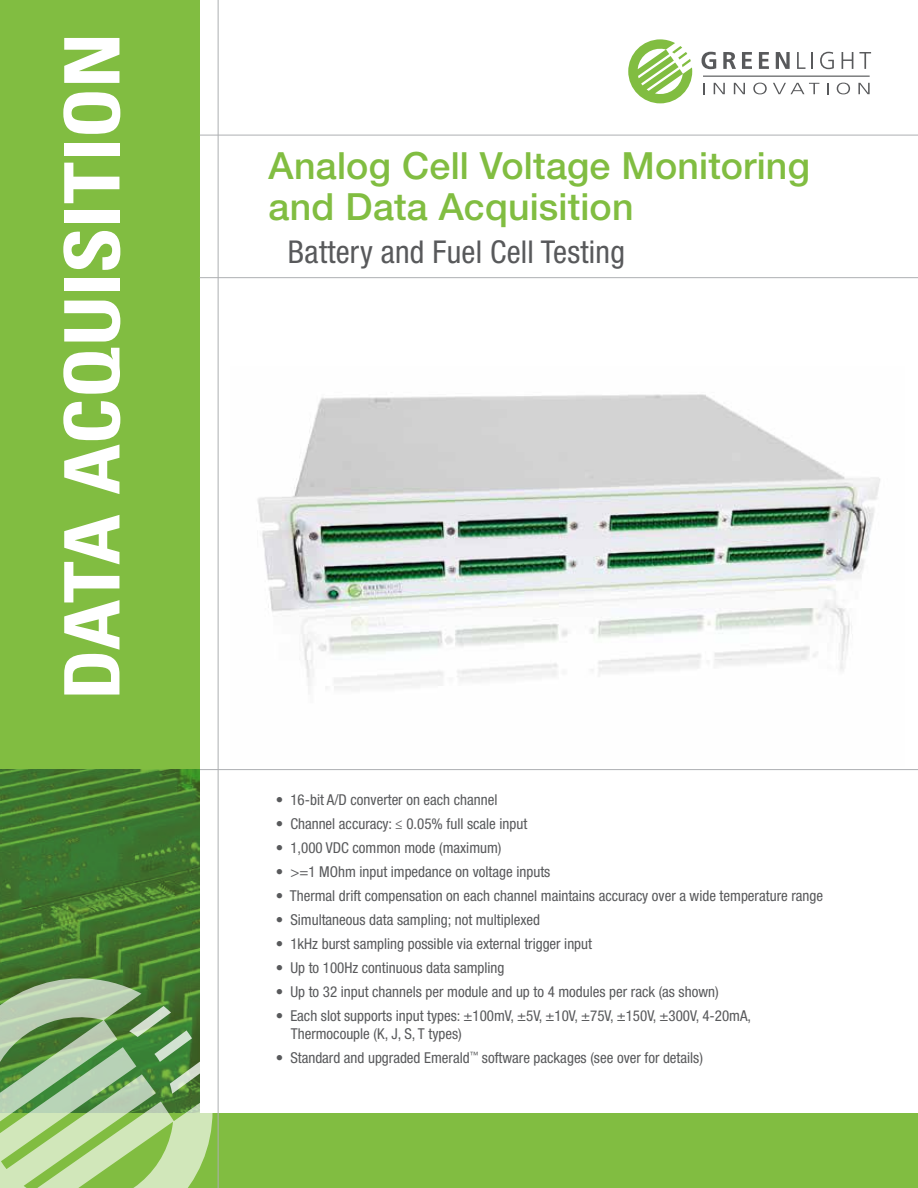
<style>
.page{position:relative;width:918px;height:1188px;background:#fff}
.page>*{position:absolute;margin:0;border:0;box-sizing:border-box;transform-origin:0 0}
.t1{font:700 condensed 76.5px "Univers LT Std";letter-spacing:-.01em;color:#fff;scale:1.09 1}
.t2{font:500 37.5px/40.5px "Helvetica Neue LT Std";letter-spacing:.005em;color:#81bd41}
.t3{font:condensed 31.5px "Helvetica Neue LT Std";letter-spacing:.005em;color:#58595b}
.t4{font:condensed 15px/18px "Helvetica Neue LT Std";color:#58595b}
</style>
<div class="page">
<hr style="left:0;top:769px;width:918px;height:1px;background:#adafb2">
<img style="left:257px;top:394px;width:623px;height:296px">
<div style="left:0;top:0;width:200px;height:1147px;background:#81bd41"></div>
<img style="left:0;top:770px;width:200px;height:208px">
<hr style="left:200px;top:135px;width:718px;height:1px;background:#adafb2">
<hr style="left:200px;top:277px;width:718px;height:1px;background:#adafb2">
<div style="left:0;top:1114px;width:918px;height:74px;background:#81bd41"></div>
<svg style="left:0;top:978px;width:213px;height:210px"></svg>
<svg style="left:129px;top:1006px;width:78px;height:88px;background:#71a066"></svg>
<hr style="left:218px;top:0;width:1px;height:1188px;background:#adafb2">
<svg style="left:702px;top:52px;width:14px;height:17px"></svg>
<svg style="left:723px;top:52px;width:13px;height:17px"></svg>
<svg style="left:742px;top:52px;width:10px;height:17px"></svg>
<svg style="left:759px;top:52px;width:10px;height:17px"></svg>
<svg style="left:776px;top:52px;width:14px;height:17px"></svg>
<svg style="left:797px;top:52px;width:16px;height:17px"></svg>
<svg style="left:820px;top:52px;width:14px;height:17px"></svg>
<svg style="left:842px;top:52px;width:11px;height:17px"></svg>
<svg style="left:859px;top:52px;width:12px;height:17px"></svg>
<svg style="left:703px;top:83px;width:2px;height:11px"></svg>
<svg style="left:714px;top:83px;width:11px;height:11px"></svg>
<svg style="left:734px;top:83px;width:11px;height:11px"></svg>
<svg style="left:753px;top:83px;width:14px;height:11px"></svg>
<svg style="left:773px;top:83px;width:46px;height:11px"></svg>
<svg style="left:837px;top:83px;width:13px;height:11px"></svg>
<svg style="left:858px;top:83px;width:12px;height:11px"></svg>
<hr style="left:703px;top:76px;width:167px;height:1px;background:#58595b">
<svg style="left:628px;top:39px;width:64px;height:64px"></svg>
<h1 class="t1" style="left:45px;top:700px;width:614px;rotate:-90deg">DATA ACQUISITION</h1>
<h2 class="t2" style="left:269px;top:145px;width:543px">Analog Cell Voltage Monitoring and Data Acquisition</h2>
<h3 class="t3" style="left:288px;top:233px;width:339px">Battery and Fuel Cell Testing</h3>
<p class="t4" style="left:276px;top:791px;width:223px">• 16-bit A/D converter on each channel</p>
<p class="t4" style="left:276px;top:815px;width:253px">• Channel accuracy: ≤ 0.05% full scale input</p>
<p class="t4" style="left:276px;top:839px;width:227px">• 1,000 VDC common mode (maximum)</p>
<p class="t4" style="left:276px;top:863px;width:276px">• &gt;=1 MOhm input impedance on voltage inputs</p>
<p class="t4" style="left:276px;top:887px;width:549px">• Thermal drift compensation on each channel maintains accuracy over a wide temperature range</p>
<p class="t4" style="left:276px;top:911px;width:266px">• Simultaneous data sampling; not multiplexed</p>
<p class="t4" style="left:276px;top:935px;width:318px">• 1kHz burst sampling possible via external trigger input</p>
<p class="t4" style="left:276px;top:959px;width:230px">• Up to 100Hz continuous data sampling</p>
<p class="t4" style="left:276px;top:983px;width:445px">• Up to 32 input channels per module and up to 4 modules per rack (as shown)</p>
<p class="t4" style="left:291px;top:1007px;width:462px;text-indent:-15px">• Each slot supports input types: ±100mV, ±5V, ±10V, ±75V, ±150V, ±300V, 4-20mA,<br>Thermocouple (K, J, S, T types)</p>
<p class="t4" style="left:276px;top:1049px;width:429px">• Standard and upgraded Emerald<sup>™</sup> software packages (see over for details)</p>
</div>
